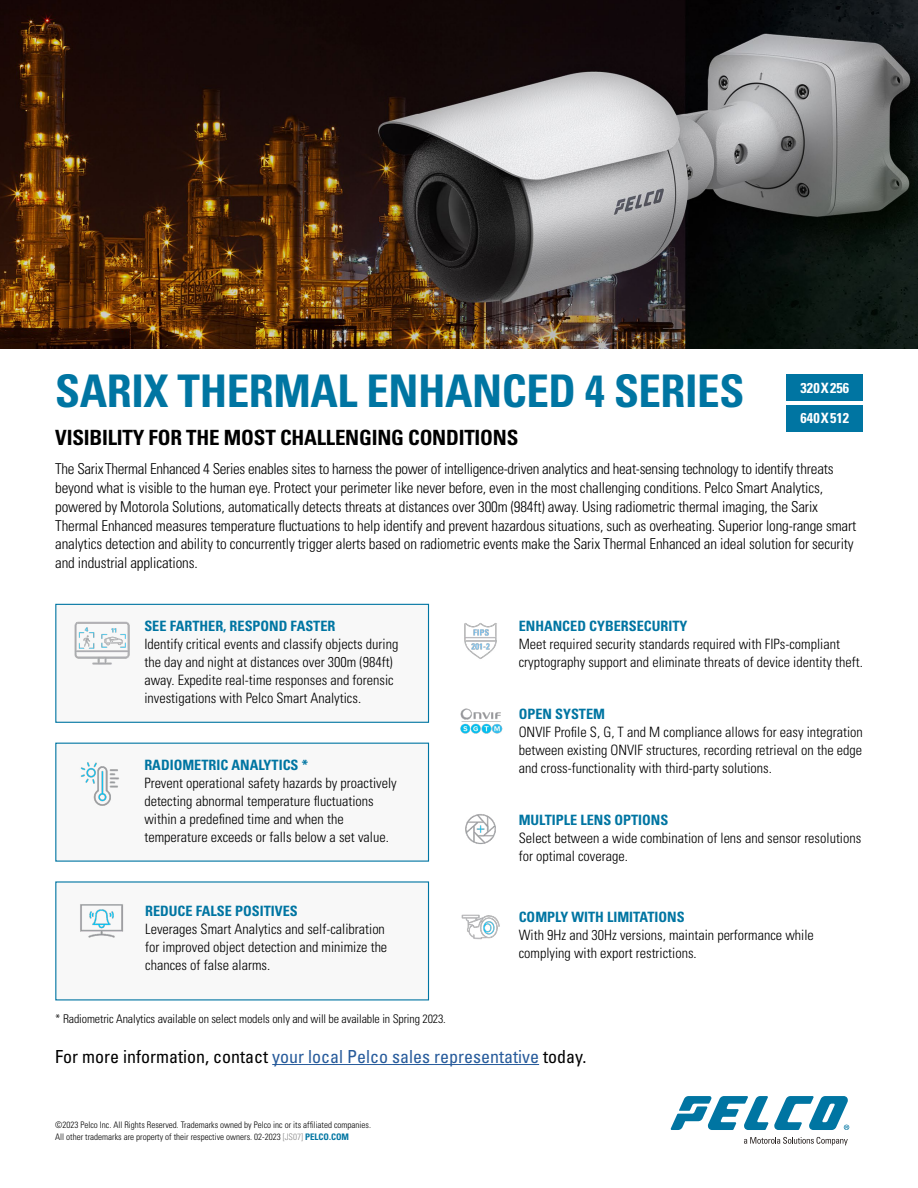
<style>
.page{position:relative;width:918px;height:1188px;background:#fff}
.page>*{position:absolute;margin:0;border:0;box-sizing:border-box;transform-origin:0 0}
.t1{font:700 condensed 45px "Univers LT Std";letter-spacing:-.01em;color:#0075a2}
.t2{font:700 condensed 21px "Univers LT Std";letter-spacing:-.01em;color:#000}
.t3{font:condensed 18px "Univers LT Std";color:#275b9b}
.t4{font:300 condensed 15px/18.8px "Univers LT Std";letter-spacing:-.01em;color:#000}
.t5{font:300 condensed 14.25px/18px "Univers LT Std";color:#000}
.t6{font:700 condensed 14.25px "Univers LT Std";color:#0075a2}
.t7{font:700 condensed 14.25px/30.9px "Univers LT Std";letter-spacing:.01em;color:#fff}
.t8{font:300 condensed 12px "Univers LT Std";letter-spacing:-.01em;color:#000}
.t9{font:300 condensed 9px/12px "Univers LT Std";color:#000}
.s1{color:#000}
.s2{color:#878787}
.s3{font-weight:700;color:#0075a2}
</style>
<div class="page">
<img style="left:460px;top:708px;width:43px;height:26px">
<img style="left:0;top:0;width:918px;height:349px">
<svg style="left:744px;top:1137px;width:104px;height:8px"></svg>
<svg style="left:670px;top:1096px;width:179px;height:34px"></svg>
<div style="left:55px;top:604px;width:374px;height:119px;background:#f8f8f8;border:1px solid #0075a2"></div>
<img style="left:74px;top:621px;width:56px;height:44px">
<div style="left:55px;top:743px;width:374px;height:119px;background:#f8f8f8"></div>
<img style="left:80px;top:762px;width:39px;height:44px">
<img style="left:461px;top:914px;width:39px;height:26px">
<div style="left:55px;top:881px;width:374px;height:119px;background:#f8f8f8"></div>
<img style="left:80px;top:904px;width:44px;height:34px">
<img style="left:464px;top:623px;width:33px;height:36px">
<img style="left:465px;top:814px;width:31px;height:31px">
<div style="left:787px;top:374px;width:76px;height:27px;background:#0075a2"></div>
<div style="left:787px;top:405px;width:76px;height:27px;background:#0075a2"></div>
<hr style="left:272px;top:1064px;width:267px;height:1px;background:#275b9b">
<h1 class="t1" style="left:55px;top:363px;width:691px">SARIX THERMAL ENHANCED 4 SERIES</h1>
<h2 class="t2" style="left:55px;top:424px;width:465px">VISIBILITY FOR THE MOST CHALLENGING CONDITIONS</h2>
<p class="t4" style="left:55px;top:460px;width:802px">The SarixThermal Enhanced 4 Series enables sites to harness the power of intelligence-driven analytics and heat-sensing technology to identify threats beyond what is visible to the human eye. Protect your perimeter like never before, even in the most challenging conditions. Pelco Smart Analytics, powered by Motorola Solutions, automatically detects threats at distances over 300m (984ft) away. Using radiometric thermal imaging, the Sarix Thermal Enhanced measures temperature fluctuations to help identify and prevent hazardous situations, such as overheating. Superior long-range smart analytics detection and ability to concurrently trigger alerts based on radiometric events make the Sarix Thermal Enhanced an ideal solution for security and industrial applications.</p>
<p class="t7" style="left:800px;top:372px;width:50px">320 X 256<br>640 X 512</p>
<p class="t6" style="left:144px;top:617px;width:193px">SEE FARTHER, RESPOND FASTER</p>
<p class="t5" style="left:144px;top:635px;width:256px">Identify critical events and classify objects during the day and night at distances over 300m (984ft) away. Expedite real-time responses and forensic investigations with Pelco Smart Analytics.</p>
<p class="t6" style="left:144px;top:756px;width:165px">RADIOMETRIC ANALYTICS *</p>
<p class="t5" style="left:144px;top:774px;width:254px">Prevent operational safety hazards by proactively detecting abnormal temperature fluctuations within a predefined time and when the temperature exceeds or falls below a set value.</p>
<p class="t6" style="left:145px;top:902px;width:154px">REDUCE FALSE POSITIVES</p>
<p class="t5" style="left:145px;top:920px;width:244px">Leverages Smart Analytics and self-calibration for improved object detection and minimize the chances of false alarms.</p>
<p class="t6" style="left:519px;top:617px;width:170px">ENHANCED CYBERSECURITY</p>
<p class="t5" style="left:519px;top:635px;width:346px">Meet required security standards required with FIPs-compliant cryptography support and eliminate threats of device identity theft.</p>
<p class="t6" style="left:519px;top:705px;width:88px">OPEN SYSTEM</p>
<p class="t5" style="left:519px;top:723px;width:346px;text-align:justify">ONVIF Profile S, G, T and M compliance allows for easy integration between existing ONVIF structures, recording retrieval on the edge and cross-functionality with third-party solutions.</p>
<p class="t6" style="left:519px;top:811px;width:151px">MULTIPLE LENS OPTIONS</p>
<p class="t5" style="left:519px;top:829px;width:344px">Select between a wide combination of lens and sensor resolutions for optimal coverage.</p>
<p class="t6" style="left:519px;top:908px;width:167px">COMPLY WITH LIMITATIONS</p>
<p class="t5" style="left:519px;top:926px;width:297px">With 9Hz and 30Hz versions, maintain performance while complying with export restrictions.</p>
<p class="t8" style="left:55px;top:1011px;width:392px">* Radiometric Analytics available on select models only and will be available in Spring 2023.</p>
<p class="t3" style="left:55px;top:1045px;width:533px"><span class="s1">For more information, contact</span> your local Pelco sales representative <span class="s1">today.</span></p>
<p class="t9" style="left:55px;top:1118px;width:317px">©2023 Pelco Inc. All Rights Reserved. Trademarks owned by Pelco inc or its affiliated companies.<br>All other trademarks are property of their respective owners. 02-2023 <span class="s2">[JS07]</span> <span class="s3">PELCO.COM</span></p>
</div>
